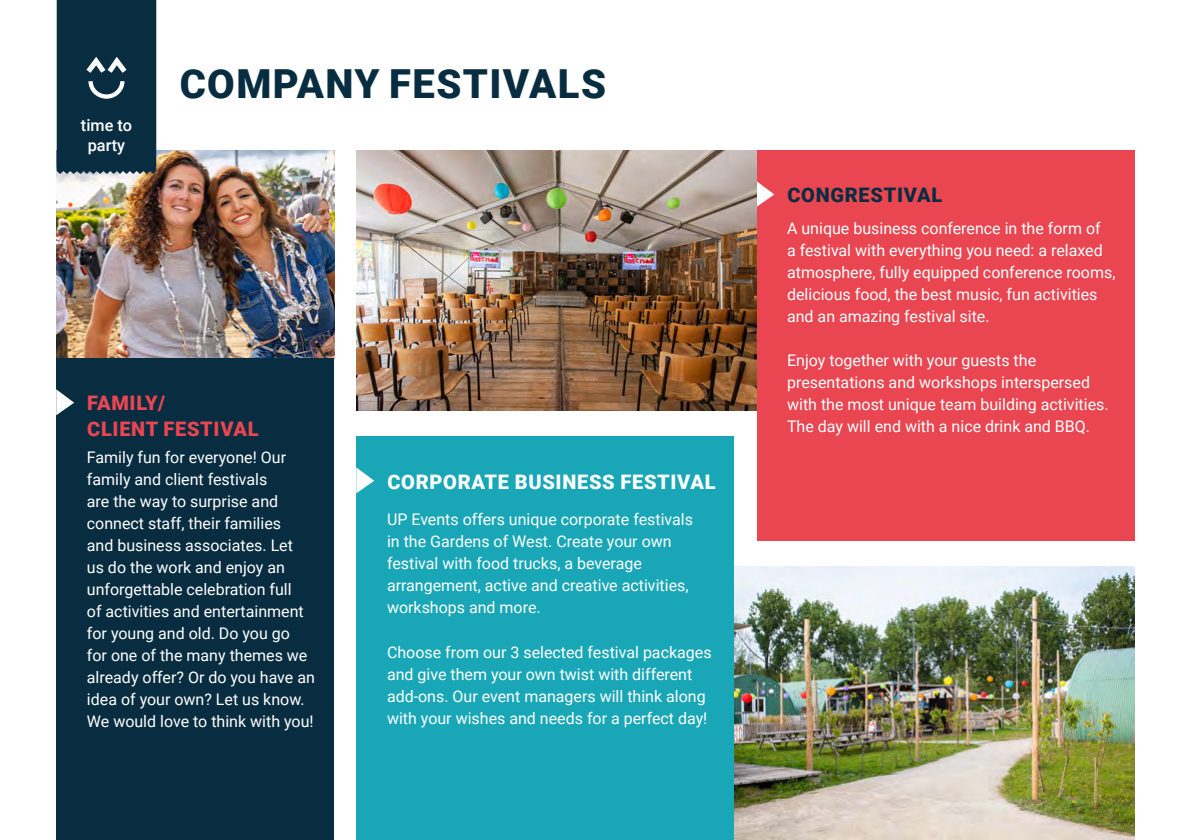
<style>
.page{position:relative;width:1191px;height:840px;background:#fff}
.page>*{position:absolute;margin:0;border:0;box-sizing:border-box;transform-origin:0 0}
.BLACK{font:900 40px "Roboto";letter-spacing:.035em;color:#092d40}
.BLACK-2{font:900 20px "Roboto";letter-spacing:.035em;color:#fff}
.BLACK-3{font:900 20px "Roboto";letter-spacing:.035em;color:#e94651}
.BLACK-4{font:900 20px "Roboto";letter-spacing:.035em;color:#092d40}
.t1{font:500 16.2px "Roboto";color:#fff}
.kadertekst_klein_wit{font:16px/22px "Roboto";color:#fff}
</style>
<div class="page">
<img style="left:57px;top:150px;width:277px;height:208px">
<img style="left:734px;top:566px;width:400px;height:273px">
<div style="left:57px;top:0;width:99px;height:174px;background:#092d40"></div>
<div style="left:757px;top:150px;width:377px;height:390px;background:#e94651"></div>
<div style="left:357px;top:436px;width:377px;height:403px;background:#19a7b7"></div>
<div style="left:57px;top:358px;width:277px;height:481px;background:#092d40"></div>
<svg style="left:757px;top:181px;width:17px;height:26px"></svg>
<svg style="left:356px;top:467px;width:18px;height:26px"></svg>
<svg style="left:56px;top:389px;width:18px;height:26px"></svg>
<img style="left:357px;top:150px;width:400px;height:260px">
<p class="t1" style="left:81px;top:114px;width:53px">time to</p>
<p class="t1" style="left:88px;top:133px;width:39px">party</p>
<p class="BLACK" style="left:180px;top:56px;width:428px">COMPANY FESTIVALS</p>
<p class="BLACK-3" style="left:87px;top:389px;width:79px">FAMILY/</p>
<p class="BLACK-3" style="left:87px;top:415px;width:173px">CLIENT FESTIVAL</p>
<p class="kadertekst_klein_wit" style="left:87px;top:445px;width:229px">Family fun for everyone! Our family and client festivals<br>are the way to surprise and connect staff, their families<br>and business associates. Let<br>us do the work and enjoy an unforgettable celebration full<br>of activities and entertainment for young and old. Do you go<br>for one of the many themes we already offer? Or do you have an idea of your own? Let us know.<br>We would love to think with you!</p>
<p class="BLACK-2" style="left:387px;top:467px;width:330px">CORPORATE BUSINESS FESTIVAL</p>
<p class="kadertekst_klein_wit" style="left:387px;top:507px;width:307px">UP Events offers unique corporate festivals</p>
<p class="kadertekst_klein_wit" style="left:387px;top:529px;width:303px">in the Gardens of West. Create your own festival with food trucks, a beverage arrangement, active and creative activities, workshops and more.</p>
<p class="kadertekst_klein_wit" style="left:387px;top:639px;width:326px">Choose from our 3 selected festival packages and give them your own twist with different add-ons. Our event managers will think along with your wishes and needs for a perfect day!</p>
<p class="BLACK-4" style="left:787px;top:181px;width:156px">CONGRESTIVAL</p>
<p class="kadertekst_klein_wit" style="left:787px;top:217px;width:330px">A unique business conference in the form of<br>a festival with everything you need: a relaxed atmosphere, fully equipped conference rooms, delicious food, the best music, fun activities and an amazing festival site.</p>
<p class="kadertekst_klein_wit" style="left:787px;top:349px;width:323px">Enjoy together with your guests the presentations and workshops interspersed with the most unique team building activities.<br>The day will end with a nice drink and BBQ.</p>
</div>
